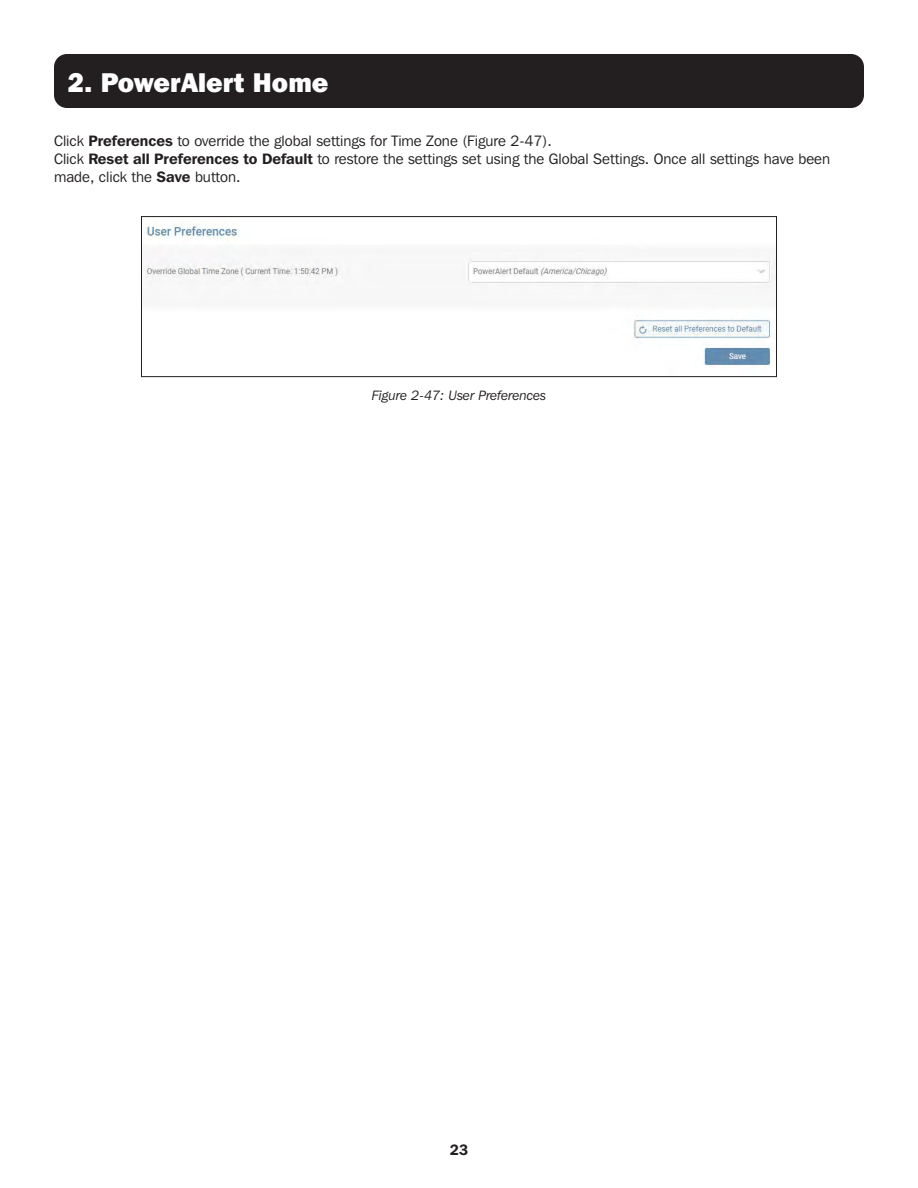
<style>
.page{position:relative;width:918px;height:1188px;background:#fff}
.page>*{position:absolute;margin:0;border:0;box-sizing:border-box;transform-origin:0 0}
.t1{font:800 27px "Franklin Gothic IT Cby BT";color:#fff}
.t2{font:15px/18px "Franklin Gothic IT Cby BT";color:#231f20}
.t3{font:600 15px "Franklin Gothic IT Cby BT";color:#231f20}
.t4{font:italic 13.5px "Franklin Gothic IT Cby BT";color:#231f20}
.s1{font-weight:600}
</style>
<div class="page">
<div style="left:54px;top:54px;width:810px;height:54px;background:#231f20;border-radius:13px"></div>
<img style="left:143px;top:224px;width:632px;height:142px">
<div style="left:141px;top:216px;width:636px;height:161px;border:1px solid #231f20"></div>
<p class="t1" style="left:68px;top:65px;width:262px">2. PowerAlert Home</p>
<p class="t2" style="left:54px;top:132px;width:778px">Click <span class="s1">Preferences</span> to override the global settings for Time Zone (Figure 2-47).<br>Click <span class="s1">Reset all Preferences to Default</span> to restore the settings set using the Global Settings. Once all settings have been made, click the <span class="s1">Save</span> button.</p>
<p class="t4" style="left:372px;top:387px;width:176px">Figure 2-47: User Preferences</p>
<p class="t3" style="left:450px;top:1140px;width:20px">23</p>
</div>
